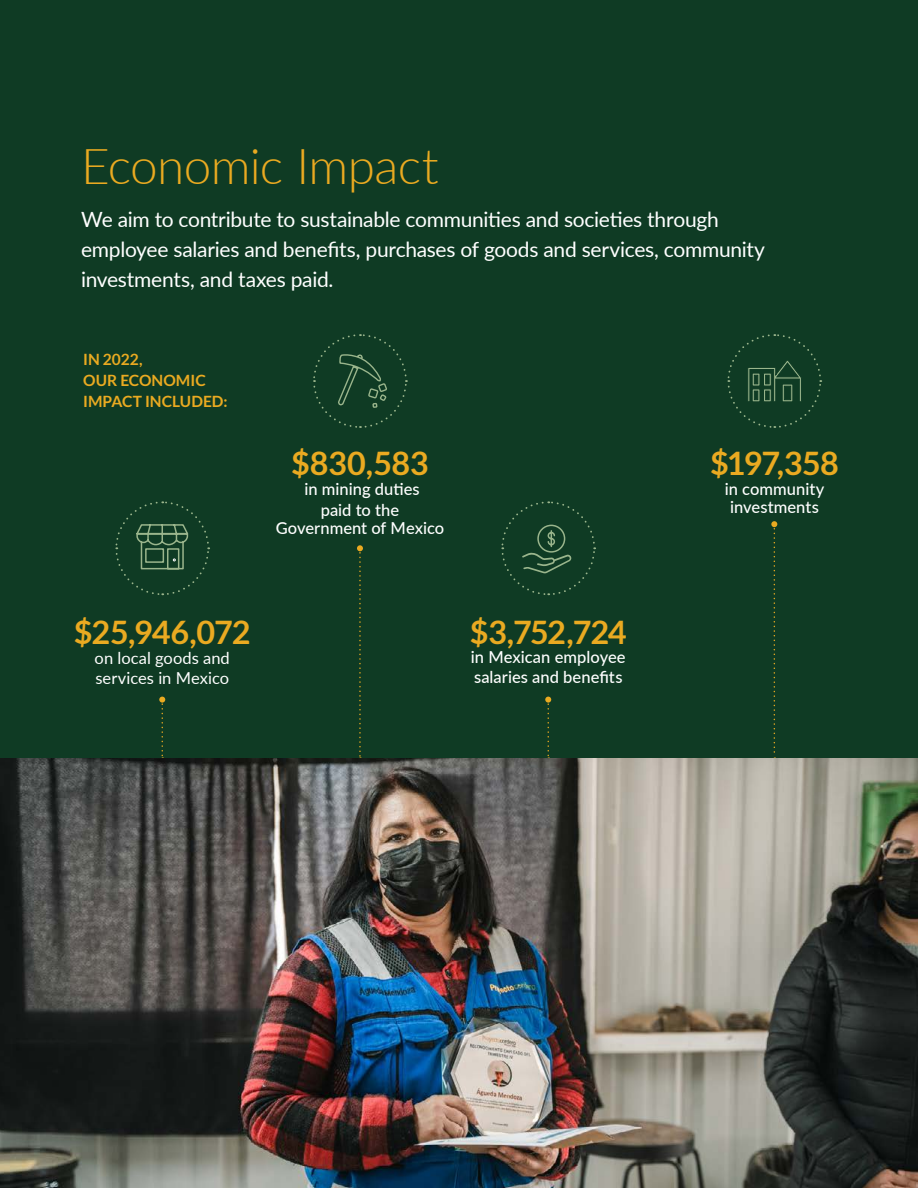
<style>
.page{position:relative;width:918px;height:1188px;background:#0f3b24}
.page>*{position:absolute;margin:0;border:0;box-sizing:border-box;transform-origin:0 0}
.t1{font:300 49.5px "Lato";letter-spacing:-.015em;color:#eaaa21}
.t2{font:700 32.4px "Lato";letter-spacing:-.02em;color:#eaaa21}
.t3{font:21px/30px "Lato";letter-spacing:-.015em;color:#fff}
.t4{font:500 16.5px/19.5px "Lato";letter-spacing:.005em;color:#fff;text-align:center}
.t5{font:16.5px/20.4px "Lato";color:#fff}
.t6{font:700 15.6px/20.7px "Lato";color:#eaaa21}
</style>
<div class="page">
<svg style="left:159px;top:697px;width:6px;height:61px"></svg>
<svg style="left:545px;top:697px;width:6px;height:61px"></svg>
<svg style="left:115px;top:501px;width:95px;height:95px"></svg>
<svg style="left:771px;top:521px;width:6px;height:237px"></svg>
<svg style="left:727px;top:334px;width:95px;height:94px"></svg>
<svg style="left:501px;top:501px;width:95px;height:95px"></svg>
<svg style="left:357px;top:545px;width:6px;height:213px"></svg>
<svg style="left:313px;top:334px;width:95px;height:94px"></svg>
<img style="left:0;top:758px;width:918px;height:430px">
<h1 class="t1" style="left:81px;top:132px;width:359px">Economic Impact</h1>
<p class="t3" style="left:81px;top:204px;width:686px">We aim to contribute to sustainable communities and societies through employee salaries and benefits, purchases of goods and services, community investments, and taxes paid.</p>
<p class="t6" style="left:83px;top:349px;width:146px">IN 2022,<br>OUR ECONOMIC<br>IMPACT INCLUDED:</p>
<h2 class="t2" style="left:291px;top:445px;width:139px">$830,583</h2>
<p class="t4" style="left:304px;top:479px;width:117px;line-height:20.4px">in mining duties paid to the</p>
<p class="t4" style="left:276px;top:517px;width:170px">Government of Mexico</p>
<h2 class="t2" style="left:74px;top:613px;width:178px">$25,946,072</h2>
<p class="t5" style="left:95px;top:647px;width:137px">on local goods and services in Mexico</p>
<h2 class="t2" style="left:470px;top:613px;width:158px">$3,752,724</h2>
<p class="t4" style="left:471px;top:647px;width:156px;text-align:left">in Mexican employee salaries and benefits</p>
<h2 class="t2" style="left:710px;top:445px;width:130px">$197,358</h2>
<p class="t4" style="left:725px;top:479px;width:101px;line-height:18px">in community investments</p>
</div>
